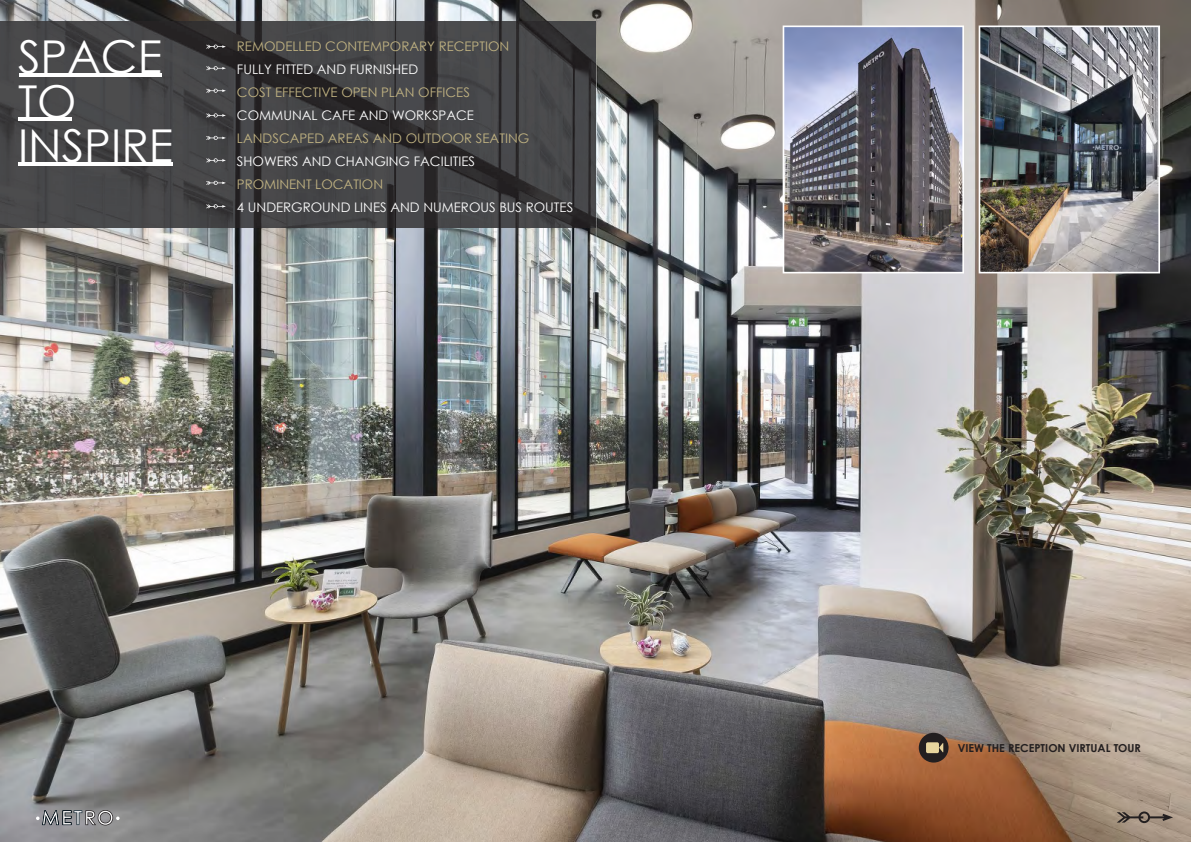
<style>
.page{position:relative;width:1191px;height:842px;background:#fff}
.page>*{position:absolute;margin:0;border:0;box-sizing:border-box;transform-origin:0 0}
.t1{font:45.3px/44.4px "Century Gothic";color:#fff}
.t2{font:13.2px "Century Gothic";color:#fff}
.t3{font:13.2px "Century Gothic";color:#c1b382}
.t4{font:700 11px "Century Gothic";color:#231f20}
</style>
<div class="page">
<img style="left:0;top:0;width:1191px;height:842px">
<img style="left:0;top:22px;width:595px;height:205px">
<hr style="left:20px;top:73px;width:142px;height:3px;background:#fff">
<hr style="left:18px;top:117px;width:53px;height:3px;background:#fff">
<hr style="left:18px;top:162px;width:155px;height:3px;background:#fff">
<svg style="left:36px;top:810px;width:84px;height:15px"></svg>
<svg style="left:1116px;top:811px;width:57px;height:12px"></svg>
<svg style="left:206px;top:45px;width:20px;height:4px"></svg>
<svg style="left:206px;top:66px;width:20px;height:4px"></svg>
<svg style="left:206px;top:89px;width:20px;height:4px"></svg>
<svg style="left:206px;top:113px;width:20px;height:4px"></svg>
<svg style="left:206px;top:136px;width:20px;height:4px"></svg>
<svg style="left:206px;top:158px;width:20px;height:4px"></svg>
<svg style="left:206px;top:181px;width:20px;height:4px"></svg>
<div style="left:918px;top:733px;width:30px;height:29px;background:#231f20;border-radius:50%"></div>
<div style="left:926px;top:742px;width:13px;height:11px;background:#e7d59e;border-radius:2px"></div>
<svg style="left:939px;top:743px;width:4px;height:9px"></svg>
<img style="left:782px;top:26px;width:182px;height:247px">
<img style="left:978px;top:26px;width:182px;height:247px">
<svg style="left:206px;top:204px;width:20px;height:4px"></svg>
<h1 class="t1" style="left:18px;top:34px;width:157px">SPACE<br>TO<br>INSPIRE</h1>
<p class="t3" style="left:237px;top:39px;width:274px">REMODELLED CONTEMPORARY RECEPTION</p>
<p class="t2" style="left:237px;top:62px;width:183px">FULLY FITTED AND FURNISHED</p>
<p class="t3" style="left:237px;top:84px;width:234px">COST EFFECTIVE OPEN PLAN OFFICES</p>
<p class="t2" style="left:237px;top:107px;width:238px">COMMUNAL CAFE AND WORKSPACE</p>
<p class="t3" style="left:237px;top:130px;width:294px">LANDSCAPED AREAS AND OUTDOOR SEATING</p>
<p class="t2" style="left:237px;top:153px;width:239px">SHOWERS AND CHANGING FACILITIES</p>
<p class="t3" style="left:237px;top:176px;width:148px">PROMINENT LOCATION</p>
<p class="t2" style="left:237px;top:199px;width:338px">4 UNDERGROUND LINES AND NUMEROUS BUS ROUTES</p>
<p class="t4" style="left:957px;top:741px;width:185px">VIEW THE RECEPTION VIRTUAL TOUR</p>
</div>
